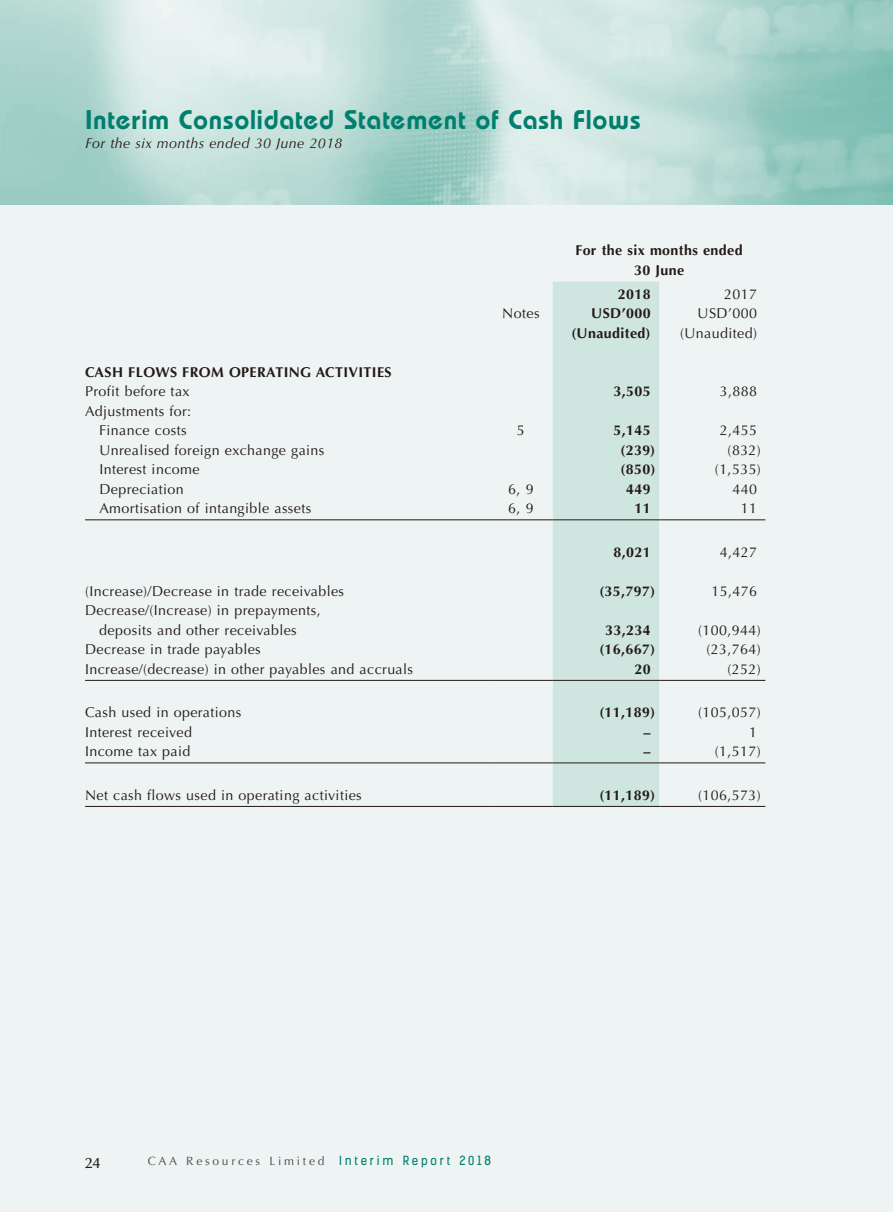
<style>
.page{position:relative;width:893px;height:1212px;background:#edf4f3}
.page>*{position:absolute;margin:0;border:0;box-sizing:border-box;transform-origin:0 0}
.t1{font:600 27px "Bauhaus Std";letter-spacing:.03em;color:#007f6e}
.t2{font:500 15px "Optima LT Std";color:#231916}
.t3{font:14.25px/19.5px "Optima LT Std";letter-spacing:.03em;color:#231916}
.t4{font:700 14.25px/19.5px "Optima LT Std";letter-spacing:.03em;color:#231916;text-align:center}
.t5{font:italic 14.25px "Optima LT Std";letter-spacing:.03em;color:#231916}
.t6{font:12px "Optima LT Std";letter-spacing:.23em;color:#4d4a4a}
.s1{font-family:"Kelson Sans Regular BG";color:#007f6e}
</style>
<div class="page">
<img style="left:0;top:0;width:893px;height:205px">
<div style="left:553px;top:282px;width:106px;height:524px;background:#cee5e0"></div>
<hr style="left:85px;top:519px;width:404px;height:1px;background:#231916">
<hr style="left:489px;top:519px;width:64px;height:1px;background:#231916">
<hr style="left:553px;top:519px;width:106px;height:1px;background:#231916">
<hr style="left:659px;top:519px;width:106px;height:1px;background:#231916">
<hr style="left:85px;top:680px;width:404px;height:1px;background:#231916">
<hr style="left:489px;top:680px;width:64px;height:1px;background:#231916">
<hr style="left:553px;top:680px;width:106px;height:1px;background:#231916">
<hr style="left:659px;top:680px;width:106px;height:1px;background:#231916">
<hr style="left:85px;top:762px;width:404px;height:1px;background:#231916">
<hr style="left:489px;top:762px;width:64px;height:1px;background:#231916">
<hr style="left:553px;top:762px;width:106px;height:1px;background:#231916">
<hr style="left:659px;top:762px;width:106px;height:1px;background:#231916">
<hr style="left:85px;top:806px;width:404px;height:1px;background:#231916">
<hr style="left:489px;top:806px;width:64px;height:1px;background:#231916">
<hr style="left:553px;top:806px;width:106px;height:1px;background:#231916">
<hr style="left:659px;top:806px;width:106px;height:1px;background:#231916">
<h1 class="t1" style="left:85px;top:103px;width:557px">Interim Consolidated Statement of Cash Flows</h1>
<p class="t5" style="left:85px;top:135px;width:259px">For the six months ended 30 June 2018</p>
<p class="t4" style="left:576px;top:241px;width:169px">For the six months ended<br>30 June</p>
<p class="t4" style="left:618px;top:284px;width:34px">2018</p>
<p class="t3" style="left:724px;top:284px;width:34px">2017</p>
<p class="t3" style="left:502px;top:304px;width:39px">Notes</p>
<p class="t4" style="left:591px;top:304px;width:61px">USD’000</p>
<p class="t3" style="left:697px;top:304px;width:61px">USD’000</p>
<p class="t4" style="left:571px;top:323px;width:81px">(Unaudited)</p>
<p class="t3" style="left:680px;top:323px;width:78px">(Unaudited)</p>
<p class="t4" style="left:85px;top:362px;width:308px">CASH FLOWS FROM OPERATING ACTIVITIES</p>
<p class="t3" style="left:85px;top:382px;width:106px">Profit before tax</p>
<p class="t4" style="left:613px;top:382px;width:39px">3,505</p>
<p class="t3" style="left:720px;top:382px;width:39px">3,888</p>
<p class="t3" style="left:99px;top:401px;width:93px;text-indent:-14px">Adjustments for:<br>Finance costs</p>
<p class="t3" style="left:517px;top:421px;width:9px">5</p>
<p class="t4" style="left:613px;top:421px;width:39px">5,145</p>
<p class="t3" style="left:720px;top:421px;width:39px">2,455</p>
<p class="t3" style="left:99px;top:440px;width:227px">Unrealised foreign exchange gains</p>
<p class="t4" style="left:620px;top:440px;width:36px">(239)</p>
<p class="t3" style="left:728px;top:440px;width:35px">(832)</p>
<p class="t3" style="left:99px;top:460px;width:102px">Interest income</p>
<p class="t4" style="left:621px;top:460px;width:36px">(850)</p>
<p class="t3" style="left:715px;top:460px;width:47px">(1,535)</p>
<p class="t3" style="left:99px;top:479px;width:86px">Depreciation</p>
<p class="t3" style="left:508px;top:479px;width:27px">6, 9</p>
<p class="t4" style="left:626px;top:479px;width:26px">449</p>
<p class="t3" style="left:732px;top:479px;width:26px">440</p>
<p class="t3" style="left:99px;top:499px;width:213px">Amortisation of intangible assets</p>
<p class="t3" style="left:508px;top:499px;width:27px">6, 9</p>
<p class="t4" style="left:634px;top:499px;width:18px">11</p>
<p class="t3" style="left:741px;top:499px;width:18px">11</p>
<p class="t4" style="left:613px;top:542px;width:39px">8,021</p>
<p class="t3" style="left:720px;top:542px;width:39px">4,427</p>
<p class="t3" style="left:85px;top:581px;width:261px">(Increase)/Decrease in trade receivables</p>
<p class="t4" style="left:599px;top:581px;width:57px">(35,797)</p>
<p class="t3" style="left:711px;top:581px;width:47px">15,476</p>
<p class="t3" style="left:99px;top:601px;width:223px;text-indent:-14px">Decrease/(Increase) in prepayments, deposits and other receivables</p>
<p class="t4" style="left:605px;top:620px;width:47px">33,234</p>
<p class="t3" style="left:698px;top:620px;width:64px">(100,944)</p>
<p class="t3" style="left:85px;top:640px;width:177px">Decrease in trade payables</p>
<p class="t4" style="left:599px;top:640px;width:57px">(16,667)</p>
<p class="t3" style="left:707px;top:640px;width:56px">(23,764)</p>
<p class="t3" style="left:85px;top:659px;width:330px">Increase/(decrease) in other payables and accruals</p>
<p class="t4" style="left:634px;top:659px;width:18px">20</p>
<p class="t3" style="left:728px;top:659px;width:35px">(252)</p>
<p class="t3" style="left:85px;top:703px;width:158px">Cash used in operations</p>
<p class="t4" style="left:599px;top:703px;width:57px">(11,189)</p>
<p class="t3" style="left:698px;top:703px;width:64px">(105,057)</p>
<p class="t3" style="left:85px;top:722px;width:108px">Interest received</p>
<p class="t4" style="left:643px;top:722px;width:9px">–</p>
<p class="t3" style="left:749px;top:722px;width:9px">1</p>
<p class="t3" style="left:85px;top:742px;width:107px">Income tax paid</p>
<p class="t4" style="left:643px;top:742px;width:9px">–</p>
<p class="t3" style="left:715px;top:742px;width:47px">(1,517)</p>
<p class="t3" style="left:85px;top:785px;width:278px">Net cash flows used in operating activities</p>
<p class="t4" style="left:599px;top:785px;width:57px">(11,189)</p>
<p class="t3" style="left:698px;top:785px;width:64px">(106,573)</p>
<p class="t2" style="left:85px;top:1154px;width:17px">24</p>
<p class="t6" style="left:148px;top:1154px;width:345px">CAA Resources Limited <span class="s1">Interim Report 2018</span></p>
</div>
